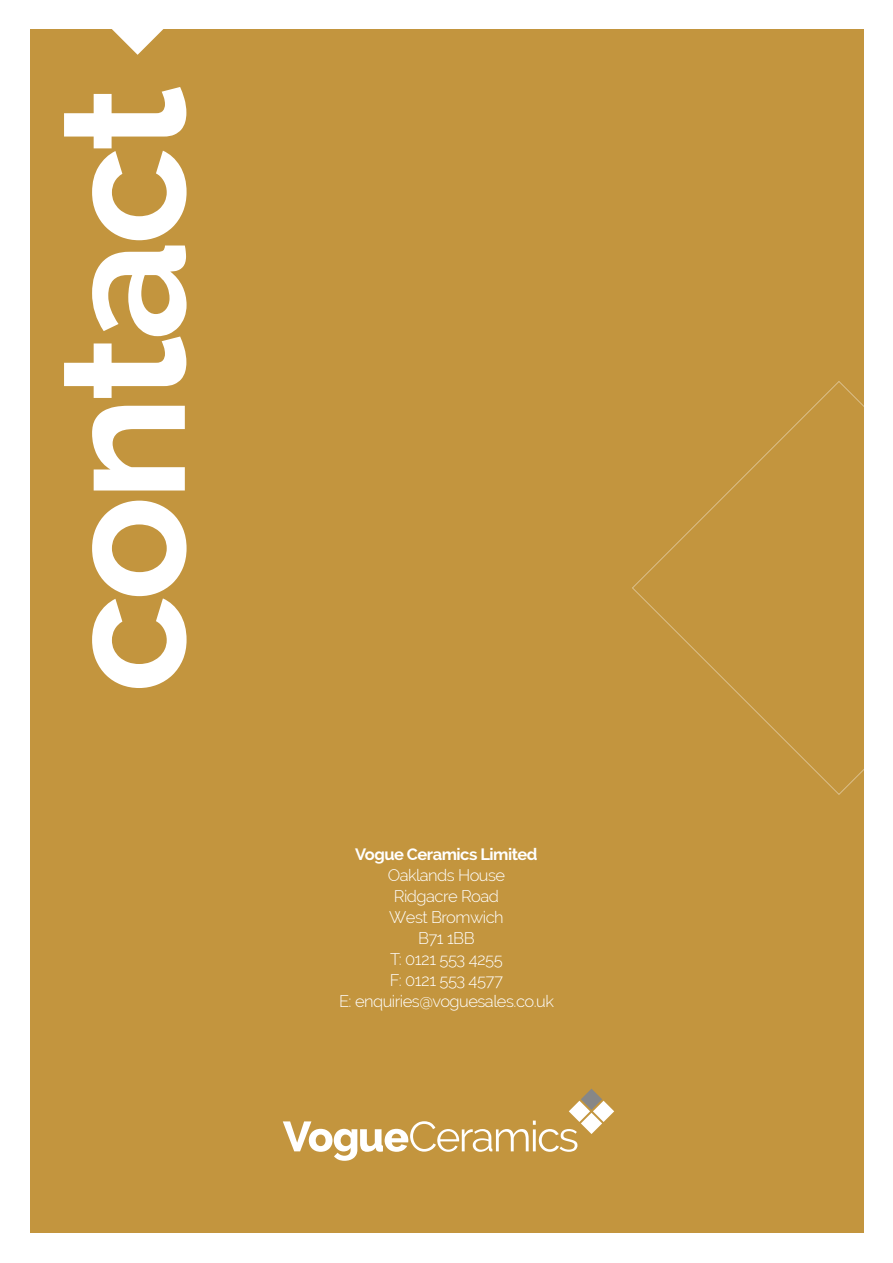
<style>
.page{position:relative;width:893px;height:1263px;background:#fff}
.page>*{position:absolute;margin:0;border:0;box-sizing:border-box;transform-origin:0 0}
.t1{font:700 174px "Raleway";letter-spacing:-.03em;color:#fff}
.t2{font:300 16.5px/21px "Raleway";letter-spacing:-.03em;color:#fff;text-align:center}
.t3{font:700 16.5px "Raleway";letter-spacing:-.03em;color:#fff}
</style>
<div class="page">
<div style="left:30px;top:30px;width:833px;height:1203px;background:#c3953e"></div>
<svg style="left:283px;top:1089px;width:331px;height:72px"></svg>
<svg style="left:111px;top:29px;width:53px;height:26px"></svg>
<svg style="left:632px;top:380px;width:232px;height:415px"></svg>
<h1 class="t1" style="left:24px;top:693px;width:609px;rotate:-90deg">contact</h1>
<p class="t3" style="left:355px;top:845px;width:184px">Vogue Ceramics Limited</p>
<p class="t2" style="left:339px;top:865px;width:216px">Oaklands House<br>Ridgacre Road<br>West Bromwich<br>B71 1BB<br>T: 0121 553 4255<br>F: 0121 553 4577<br>E: enquiries@voguesales.co.uk</p>
</div>
